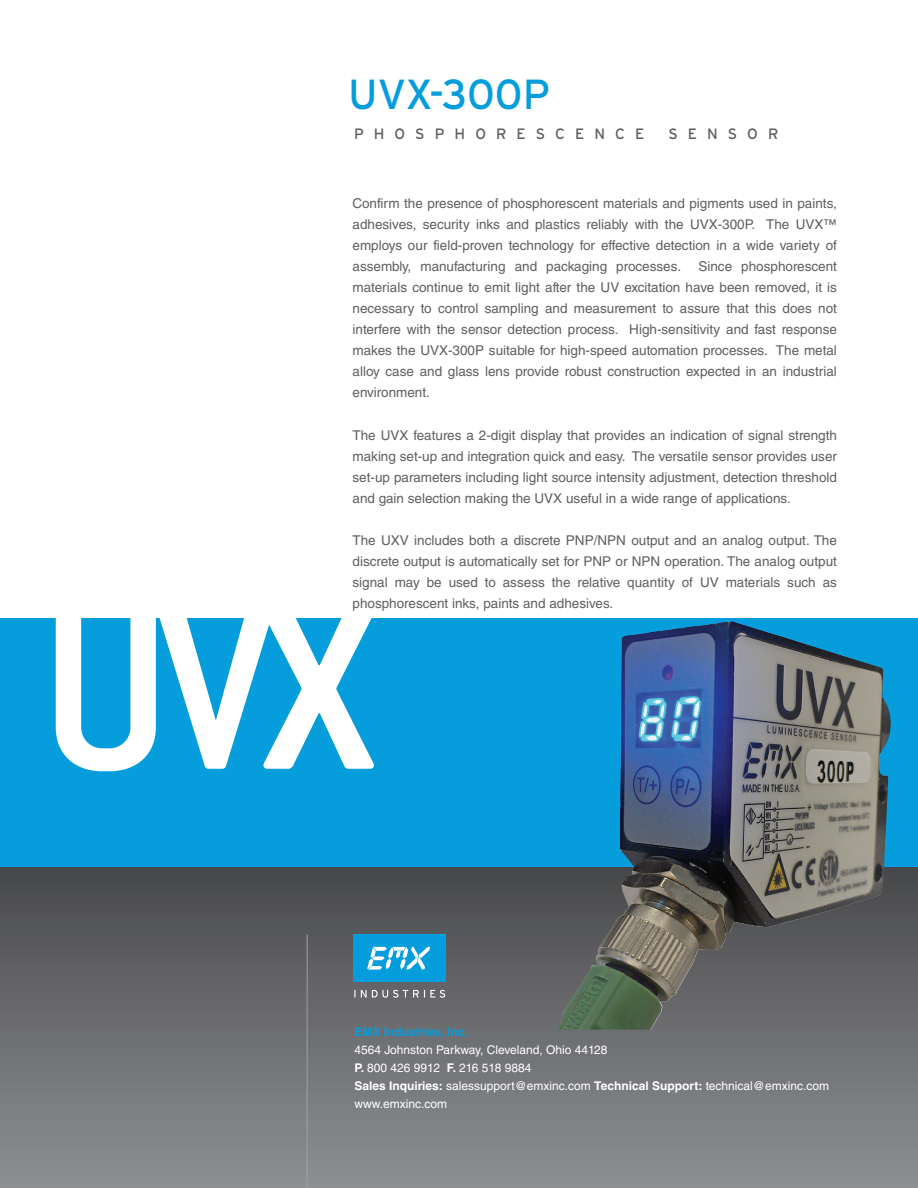
<style>
.page{position:relative;width:918px;height:1188px;background:#fff}
.page>*{position:absolute;margin:0;border:0;box-sizing:border-box;transform-origin:0 0}
.t1{font:500 249px "Conduit ITC";color:#fff}
.t2{font:42px "Interstate";color:#069ddc}
.t3{font:15px "Interstate";letter-spacing:.67em;color:#5f5f62}
.t4{font:13.5px/21px "Helvetica LT Std";color:#5f5f62;text-align:justify}
.t5{font:12px/18px "Helvetica LT Std";color:#fff}
.t6{font:700 12px "Helvetica LT Std";color:#069ddc}
.s1{font-weight:700}
</style>
<div class="page">
<svg style="left:0;top:867px;width:918px;height:321px;background:#6f7073"></svg>
<div style="left:0;top:619px;width:918px;height:248px;background:#069ddc"></div>
<svg style="left:54px;top:618px;width:322px;height:154px"></svg>
<img style="left:555px;top:621px;width:333px;height:409px">
<hr style="left:307px;top:934px;width:1px;height:254px;background:#a0a1a5">
<div style="left:353px;top:934px;width:93px;height:48px;background:#069ddc"></div>
<svg style="left:354px;top:990px;width:91px;height:8px"></svg>
<svg style="left:367px;top:947px;width:63px;height:23px"></svg>
<h2 class="t2" style="left:348px;top:71px;width:204px">UVX-300P</h2>
<p class="t3" style="left:354px;top:125px;width:292px">PHOSPHORESCENCE</p>
<p class="t3" style="left:668px;top:125px;width:112px">SENSOR</p>
<p class="t4" style="left:352px;top:193px;width:486px">Confirm the presence of phosphorescent materials and pigments used in paints, adhesives, security inks and plastics reliably with the UVX-300P. The UVX™ employs our field-proven technology for effective detection in a wide variety of assembly, manufacturing and packaging processes.</p>
<p class="t4" style="left:352px;top:256px;width:486px;text-indent:346px">Since phosphorescent materials continue to emit light after the UV excitation have been removed, it is necessary to control sampling and measurement to assure that this does not interfere with the sensor detection process. High-sensitivity and fast response makes the UVX-300P suitable for high-speed automation processes. The metal alloy case and glass lens provide robust construction expected in an industrial environment.</p>
<p class="t4" style="left:352px;top:424px;width:486px">The UVX features a 2-digit display that provides an indication of signal strength making set-up and integration quick and easy. The versatile sensor provides user set-up parameters including light source intensity adjustment, detection threshold and gain selection making the UVX useful in a wide range of applications.</p>
<p class="t4" style="left:352px;top:529px;width:486px">The UXV includes both a discrete PNP/NPN output and an analog output. The discrete output is automatically set for PNP or NPN operation. The analog output signal may be used to assess the relative quantity of UV materials such as phosphorescent inks, paints and adhesives.</p>
<h1 class="t1" style="left:42px;top:549px;width:335px">UVX</h1>
<p class="t6" style="left:354px;top:1024px;width:115px">EMX Industries, Inc.</p>
<p class="t5" style="left:354px;top:1041px;width:476px">4564 Johnston Parkway, Cleveland, Ohio 44128<br><span class="s1">P.</span> 800 426 9912 <span class="s1">F.</span> 216 518 9884<br><span class="s1">Sales Inquiries:</span> salessupport@emxinc.com <span class="s1">Technical Support:</span> technical@emxinc.com www.emxinc.com</p>
</div>
